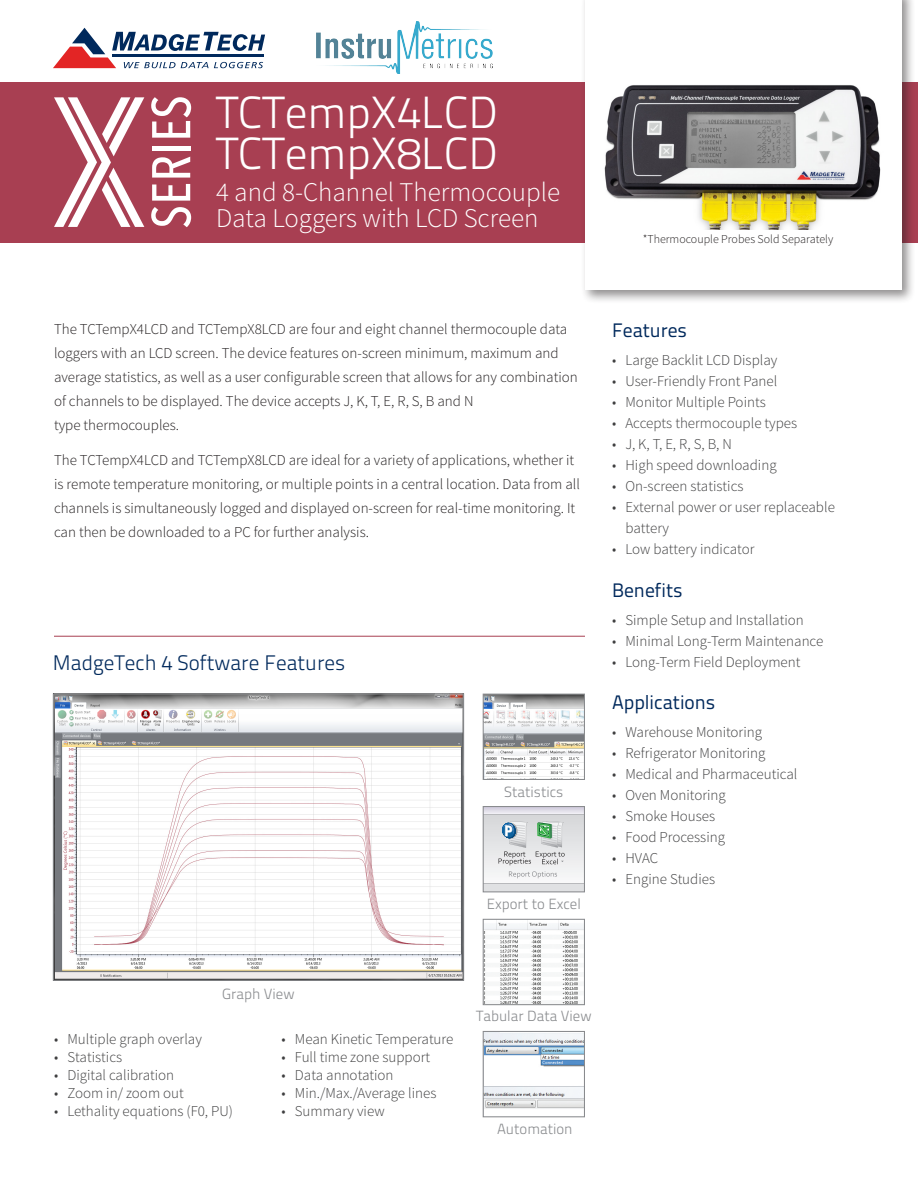
<style>
.page{position:relative;width:918px;height:1188px;background:#fff}
.page>*{position:absolute;margin:0;border:0;box-sizing:border-box;transform-origin:0 0}
.t1{font:300 45px "Titillium Text 22 L";color:#fff}
.t2{font:300 27px/25.5px "Source Sans Pro";color:#fff}
.t3{font:300 21px "Titillium Text 22 L";color:#00295c}
.Subhead{font:19.5px "Titillium Text 22 L";color:#00295c}
.t4{font:300 15px/21px "Source Sans Pro";color:#3e3e3f}
.body{font:300 15px/24px "Source Sans Pro";color:#231f20}
.t5{font:300 14.7px "Titillium Text 22 L";color:#898b8e}
.Table_Text_Bold{font:300 12px "Source Sans Pro";color:#231f20}
</style>
<div class="page">
<div style="left:0;top:82px;width:918px;height:161px;background:#a83f52"></div>
<div style="left:581px;top:0;width:335px;height:304px;background:#231f20;opacity:.5"></div>
<div style="left:585px;top:0;width:317px;height:289px;background:#fff"></div>
<svg style="left:53px;top:28px;width:212px;height:40px"></svg>
<hr style="left:112px;top:54px;width:152px;height:3px;background:#00295c">
<img style="left:485px;top:921px;width:98px;height:82px">
<div style="left:483px;top:919px;width:102px;height:86px;border:1px solid #898b8e"></div>
<img style="left:485px;top:1033px;width:98px;height:76px">
<div style="left:483px;top:1031px;width:102px;height:86px;border:1px solid #898b8e"></div>
<svg style="left:485px;top:815px;width:98px;height:69px"></svg>
<hr style="left:483px;top:814px;width:101px;height:1px;background:#b8b9bc">
<hr style="left:483px;top:884px;width:101px;height:1px;background:#b8b9bc">
<div style="left:483px;top:885px;width:101px;height:7px;background:#e0e1e3"></div>
<svg style="left:485px;top:808px;width:98px;height:6px"></svg>
<div style="left:483px;top:806px;width:102px;height:86px;border:1px solid #898b8e"></div>
<svg style="left:509px;top:871px;width:48px;height:7px"></svg>
<hr style="left:54px;top:636px;width:531px;height:1px;background:#a83f52">
<img style="left:55px;top:696px;width:407px;height:283px">
<div style="left:53px;top:694px;width:411px;height:287px;border:1px solid #898b8e"></div>
<svg style="left:151px;top:207px;width:40px;height:20px"></svg>
<svg style="left:152px;top:184px;width:38px;height:17px"></svg>
<svg style="left:152px;top:157px;width:38px;height:21px"></svg>
<div style="left:152px;top:146px;width:38px;height:5px;background:#fff"></div>
<svg style="left:151px;top:97px;width:40px;height:41px"></svg>
<svg style="left:54px;top:97px;width:90px;height:130px"></svg>
<img style="left:485px;top:696px;width:98px;height:81px">
<div style="left:483px;top:694px;width:102px;height:86px;border:1px solid #898b8e"></div>
<img style="left:604px;top:85px;width:277px;height:144px">
<img style="left:317px;top:22px;width:176px;height:51px">
<svg style="left:499px;top:821px;width:66px;height:44px;background:#c0cccc"></svg>
<p class="t1" style="left:216px;top:79px;width:283px">TCTempX4LCD</p>
<p class="t1" style="left:216px;top:121px;width:283px">TCTempX8LCD</p>
<p class="t2" style="left:216px;top:180px;width:346px">4 and 8-Channel Thermocouple<br>Data Loggers with LCD Screen</p>
<p class="Table_Text_Bold" style="left:643px;top:231px;width:192px">*Thermocouple Probes Sold Separately</p>
<p class="body" style="left:54px;top:317px;width:525px">The TCTempX4LCD and TCTempX8LCD are four and eight channel thermocouple data loggers with an LCD screen. The device features on-screen minimum, maximum and average statistics, as well as a user configurable screen that allows for any combination of channels to be displayed. The device accepts J, K, T, E, R, S, B and N<br>type thermocouples.</p>
<p class="body" style="left:54px;top:448px;width:527px">The TCTempX4LCD and TCTempX8LCD are ideal for a variety of applications, whether it is remote temperature monitoring, or multiple points in a central location. Data from all channels is simultaneously logged and displayed on-screen for real-time monitoring. It can then be downloaded to a PC for further analysis.</p>
<p class="t3" style="left:53px;top:647px;width:294px">MadgeTech 4 Software Features</p>
<p class="t5" style="left:504px;top:781px;width:61px">Statistics</p>
<p class="t5" style="left:487px;top:893px;width:96px">Export to Excel</p>
<p class="Subhead" style="left:612px;top:316px;width:77px">Features</p>
<p class="t4" style="left:612px;top:350px;width:167px">• Large Backlit LCD Display</p>
<p class="t4" style="left:612px;top:371px;width:167px">• User-Friendly Front Panel</p>
<p class="t4" style="left:612px;top:392px;width:155px">• Monitor Multiple Points</p>
<p class="t4" style="left:612px;top:413px;width:187px">• Accepts thermocouple types</p>
<p class="t4" style="left:612px;top:434px;width:122px">• J, K, T, E, R, S, B, N</p>
<p class="t4" style="left:612px;top:455px;width:166px">• High speed downloading</p>
<p class="t4" style="left:612px;top:476px;width:133px">• On-screen statistics</p>
<p class="t4" style="left:626px;top:497px;width:211px;text-indent:-14px">• External power or user replaceable battery</p>
<p class="t4" style="left:612px;top:539px;width:144px">• Low battery indicator</p>
<p class="Subhead" style="left:612px;top:576px;width:72px">Benefits</p>
<p class="t4" style="left:612px;top:609px;width:193px">• Simple Setup and Installation</p>
<p class="t4" style="left:612px;top:630px;width:213px">• Minimal Long-Term Maintenance</p>
<p class="t4" style="left:612px;top:651px;width:190px">• Long-Term Field Deployment</p>
<p class="Subhead" style="left:612px;top:688px;width:105px">Applications</p>
<p class="t4" style="left:612px;top:722px;width:152px">• Warehouse Monitoring</p>
<p class="t4" style="left:612px;top:743px;width:155px">• Refrigerator Monitoring</p>
<p class="t4" style="left:612px;top:764px;width:187px">• Medical and Pharmaceutical</p>
<p class="t4" style="left:612px;top:785px;width:115px">• Oven Monitoring</p>
<p class="t4" style="left:612px;top:806px;width:105px">• Smoke Houses</p>
<p class="t4" style="left:612px;top:827px;width:115px">• Food Processing</p>
<p class="t4" style="left:612px;top:848px;width:48px">• HVAC</p>
<p class="t4" style="left:612px;top:869px;width:105px">• Engine Studies</p>
<p class="t5" style="left:222px;top:983px;width:74px">Graph View</p>
<p class="t4" style="left:54px;top:1028px;width:149px">• Multiple graph overlay</p>
<p class="t4" style="left:54px;top:1046px;width:70px">• Statistics</p>
<p class="t4" style="left:54px;top:1064px;width:122px">• Digital calibration</p>
<p class="t4" style="left:54px;top:1082px;width:131px">• Zoom in/ zoom out</p>
<p class="t4" style="left:54px;top:1100px;width:181px">• Lethality equations (F0, PU)</p>
<p class="t4" style="left:281px;top:1028px;width:173px">• Mean Kinetic Temperature</p>
<p class="t4" style="left:281px;top:1046px;width:150px">• Full time zone support</p>
<p class="t4" style="left:281px;top:1064px;width:114px">• Data annotation</p>
<p class="t4" style="left:281px;top:1082px;width:157px">• Min./Max./Average lines</p>
<p class="t4" style="left:281px;top:1100px;width:105px">• Summary view</p>
<p class="t5" style="left:476px;top:1005px;width:117px">Tabular Data View</p>
<p class="t5" style="left:497px;top:1118px;width:77px">Automation</p>
</div>
